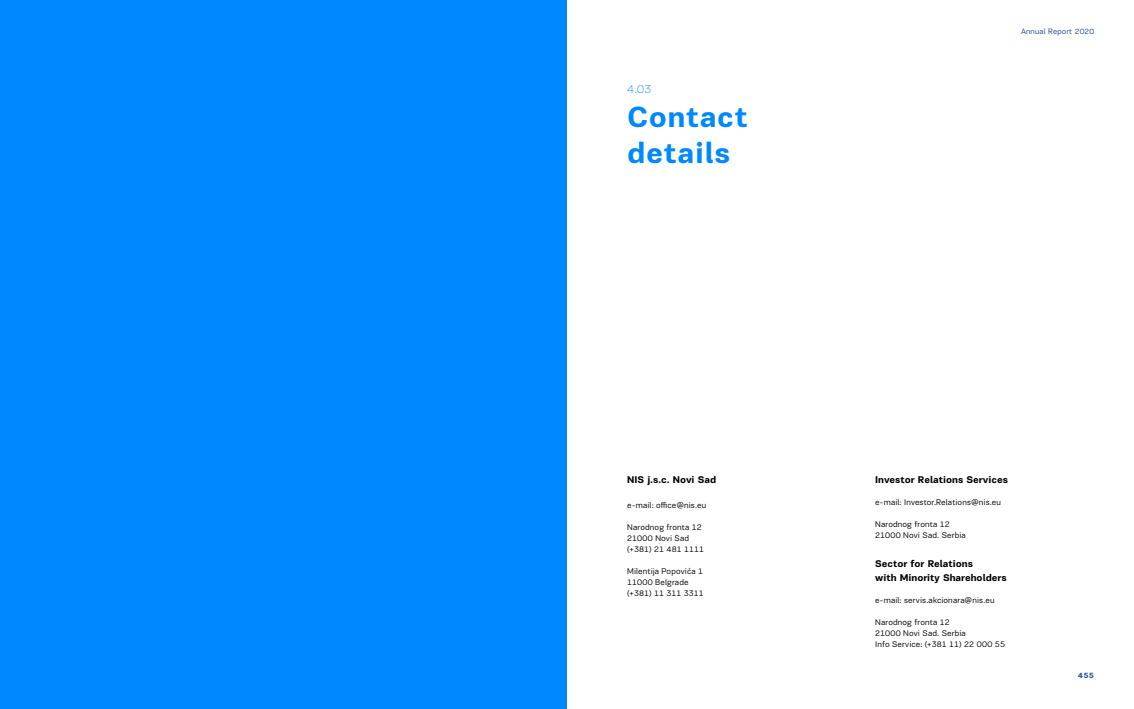
<style>
.page{position:relative;width:1134px;height:709px;background:#fff}
.page>*{position:absolute;margin:0;border:0;box-sizing:border-box;transform-origin:0 0}
.t1{font:700 30px/36px "PF Encore Sans Pro";letter-spacing:.025em;color:#0089ff}
.t2{font:100 12px "PF Encore Sans Pro";color:#0089ff}
.t3{font:700 10px/14px "PF Encore Sans Pro";color:#000}
.t4{font:8.5px/11px "PF Encore Sans Pro";letter-spacing:.015em;color:#000}
.t5{font:8px "PF Encore Sans Pro";letter-spacing:.025em;color:#1d489e}
.t6{font:700 8px "PF Encore Sans Pro";color:#1d489e}
</style>
<div class="page">
<div style="left:0;top:0;width:567px;height:709px;background:#0089ff"></div>
<h2 class="t2" style="left:627px;top:82px;width:26px">4.03</h2>
<h1 class="t1" style="left:627px;top:99px;width:122px">Contact details</h1>
<p class="t3" style="left:627px;top:473px;width:90px">NIS j.s.c. Novi Sad</p>
<p class="t4" style="left:627px;top:500px;width:80px">e-mail: office@nis.eu</p>
<p class="t4" style="left:627px;top:522px;width:78px">Narodnog fronta 12<br>21000 Novi Sad (+381) 21 481 1111</p>
<p class="t4" style="left:627px;top:566px;width:78px">Milentija Popovića 1<br>11000 Belgrade (+381) 11 311 3311</p>
<p class="t5" style="left:1021px;top:27px;width:75px">Annual Report 2020</p>
<p class="t3" style="left:875px;top:473px;width:134px">Investor Relations Services</p>
<p class="t4" style="left:875px;top:497px;width:127px">e-mail: Investor.Relations@nis.eu</p>
<p class="t4" style="left:875px;top:519px;width:92px">Narodnog fronta 12<br>21000 Novi Sad. Serbia</p>
<p class="t3" style="left:875px;top:557px;width:133px">Sector for Relations<br>with Minority Shareholders</p>
<p class="t4" style="left:875px;top:595px;width:121px">e-mail: servis.akcionara@nis.eu</p>
<p class="t4" style="left:875px;top:617px;width:131px">Narodnog fronta 12<br>21000 Novi Sad. Serbia<br>Info Service: (+381 11) 22 000 55</p>
<p class="t6" style="left:1078px;top:670px;width:18px">455</p>
</div>
